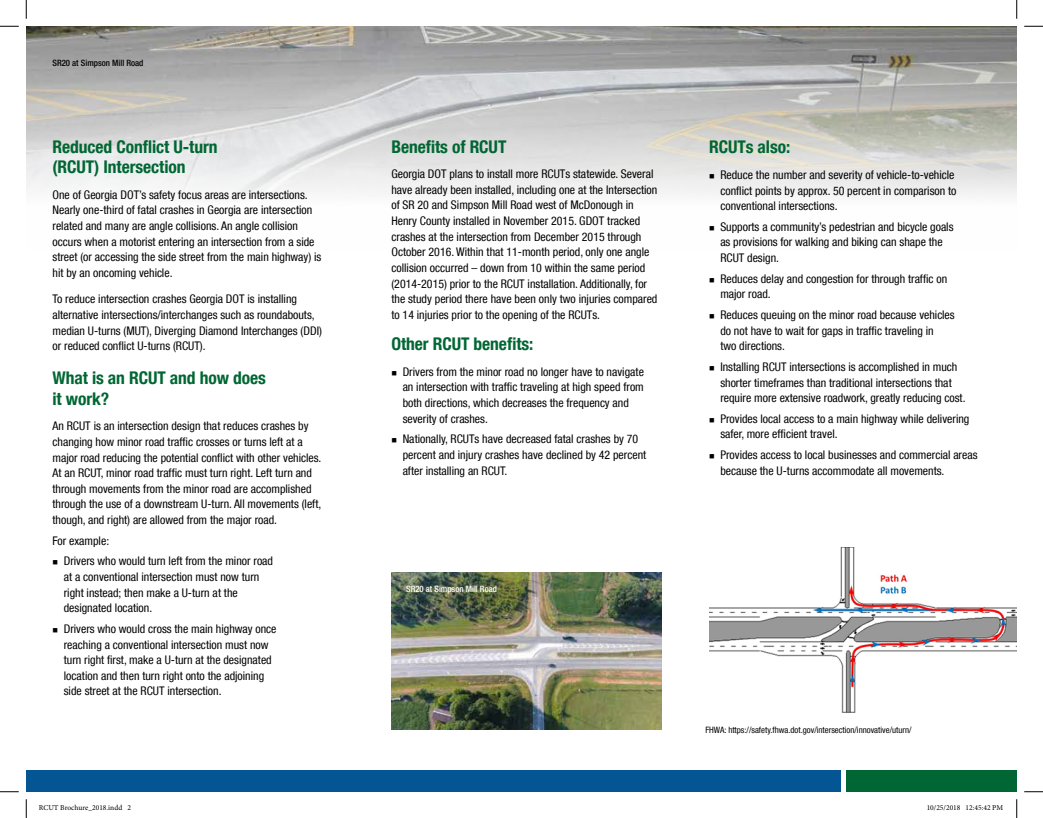
<style>
.page{position:relative;width:1043px;height:818px;background:#fff}
.page>*{position:absolute;margin:0;border:0;box-sizing:border-box;transform-origin:0 0}
.t1{font:700 condensed 17.5px/20.6px "Helvetica Neue LT Com";letter-spacing:-.005em;color:#063}
.t2{font:condensed 11.88px/15.6px "Helvetica Neue LT Com";color:#000}
.t3{font:condensed 8.75px "Helvetica Neue LT Com";color:#000}
.t4{font:500 condensed 8.75px "Helvetica Neue LT Com";color:#000}
.t5{font:500 condensed 8.75px "Helvetica Neue LT Com";color:#fff}
.t6{font:7.5px "Minion Pro";color:#000}
</style>
<div class="page">
<img style="left:26px;top:26px;width:990px;height:173px">
<div style="left:26px;top:770px;width:814px;height:21px;background:#045594"></div>
<img style="left:709px;top:547px;width:307px;height:165px">
<img style="left:391px;top:572px;width:270px;height:157px">
<div style="left:846px;top:770px;width:170px;height:21px;background:#063"></div>
<svg style="left:0;top:25px;width:19px;height:2px"></svg>
<svg style="left:1024px;top:25px;width:18px;height:2px"></svg>
<svg style="left:0;top:791px;width:19px;height:1px"></svg>
<svg style="left:1024px;top:791px;width:18px;height:1px"></svg>
<svg style="left:25px;top:0;width:2px;height:19px"></svg>
<svg style="left:25px;top:799px;width:2px;height:19px"></svg>
<svg style="left:1016px;top:0;width:1px;height:19px"></svg>
<svg style="left:1016px;top:799px;width:1px;height:19px"></svg>
<svg style="left:927px;top:791px;width:76px;height:1px"></svg>
<p class="t4" style="left:53px;top:57px;width:92px">SR20 at Simpson Mill Road</p>
<h1 class="t1" style="left:52px;top:136px;width:166px">Reduced Conflict U-turn (RCUT) Intersection</h1>
<p class="t2" style="left:52px;top:187px;width:270px">One of Georgia DOT’s safety focus areas are intersections.<br>Nearly one-third of fatal crashes in Georgia are intersection related and many are angle collisions. An angle collision occurs when a motorist entering an intersection from a side street (or accessing the side street from the main highway) is hit by an oncoming vehicle.</p>
<p class="t2" style="left:52px;top:291px;width:271px">To reduce intersection crashes Georgia DOT is installing alternative intersections/interchanges such as roundabouts, median U-turns (MUT), Diverging Diamond Interchanges (DDI) or reduced conflict U-turns (RCUT).</p>
<h1 class="t1" style="left:52px;top:367px;width:215px">What is an RCUT and how does it work?</h1>
<p class="t2" style="left:52px;top:418px;width:270px">An RCUT is an intersection design that reduces crashes by changing how minor road traffic crosses or turns left at a major road reducing the potential conflict with other vehicles.<br>At an RCUT, minor road traffic must turn right. Left turn and through movements from the minor road are accomplished through the use of a downstream U-turn. All movements (left, though, and right) are allowed from the major road.</p>
<p class="t2" style="left:52px;top:532px;width:58px">For example:</p>
<p class="t2" style="left:64px;top:553px;width:211px;text-indent:-11px">■ Drivers who would turn left from the minor road at a conventional intersection must now turn right instead; then make a U-turn at the designated location.</p>
<p class="t2" style="left:64px;top:620px;width:214px;text-indent:-11px">■ Drivers who would cross the main highway once reaching a conventional intersection must now turn right first, make a U-turn at the designated location and then turn right onto the adjoining side street at the RCUT intersection.</p>
<h1 class="t1" style="left:391px;top:136px;width:116px">Benefits of RCUT</h1>
<p class="t2" style="left:391px;top:166px;width:267px">Georgia DOT plans to install more RCUTs statewide. Several have already been installed, including one at the Intersection of SR 20 and Simpson Mill Road west of McDonough in Henry County installed in November 2015. GDOT tracked crashes at the intersection from December 2015 through October 2016. Within that 11-month period, only one angle collision occurred – down from 10 within the same period (2014-2015) prior to the RCUT installation. Additionally, for the study period there have been only two injuries compared to 14 injuries prior to the opening of the RCUTs.</p>
<h1 class="t1" style="left:391px;top:334px;width:143px">Other RCUT benefits:</h1>
<p class="t2" style="left:403px;top:363px;width:243px;text-indent:-11px">■ Drivers from the minor road no longer have to navigate an intersection with traffic traveling at high speed from both directions, which decreases the frequency and severity of crashes.</p>
<p class="t2" style="left:402px;top:431px;width:245px;text-indent:-11px">■ Nationally, RCUTs have decreased fatal crashes by 70 percent and injury crashes have declined by 42 percent after installing an RCUT.</p>
<p class="t5" style="left:406px;top:583px;width:92px">SR20 at Simpson Mill Road</p>
<h1 class="t1" style="left:709px;top:137px;width:83px">RCUTs also:</h1>
<p class="t2" style="left:720px;top:167px;width:238px;text-indent:-11px">■ Reduce the number and severity of vehicle-to-vehicle conflict points by approx. 50 percent in comparison to conventional intersections.</p>
<p class="t2" style="left:720px;top:219px;width:235px;text-indent:-11px">■ Supports a community’s pedestrian and bicycle goals as provisions for walking and biking can shape the<br>RCUT design.</p>
<p class="t2" style="left:720px;top:270px;width:228px;text-indent:-11px">■ Reduces delay and congestion for through traffic on major road.</p>
<p class="t2" style="left:720px;top:307px;width:236px;text-indent:-11px">■ Reduces queuing on the minor road because vehicles do not have to wait for gaps in traffic traveling in<br>two directions.</p>
<p class="t2" style="left:720px;top:359px;width:247px;text-indent:-11px">■ Installing RCUT intersections is accomplished in much shorter timeframes than traditional intersections that require more extensive roadwork, greatly reducing cost.</p>
<p class="t2" style="left:720px;top:410px;width:250px;text-indent:-11px">■ Provides local access to a main highway while delivering safer, more efficient travel.</p>
<p class="t2" style="left:720px;top:447px;width:259px;text-indent:-11px">■ Provides access to local businesses and commercial areas because the U-turns accommodate all movements.</p>
<p class="t3" style="left:705px;top:724px;width:208px">FHWA: https://safety.fhwa.dot.gov/intersection/innovative/uturn/</p>
<p class="t6" style="left:39px;top:803px;width:94px">RCUT Brochure_2018.indd 2</p>
<p class="t6" style="left:926px;top:803px;width:78px">10/25/2018 12:45:42 PM</p>
</div>
